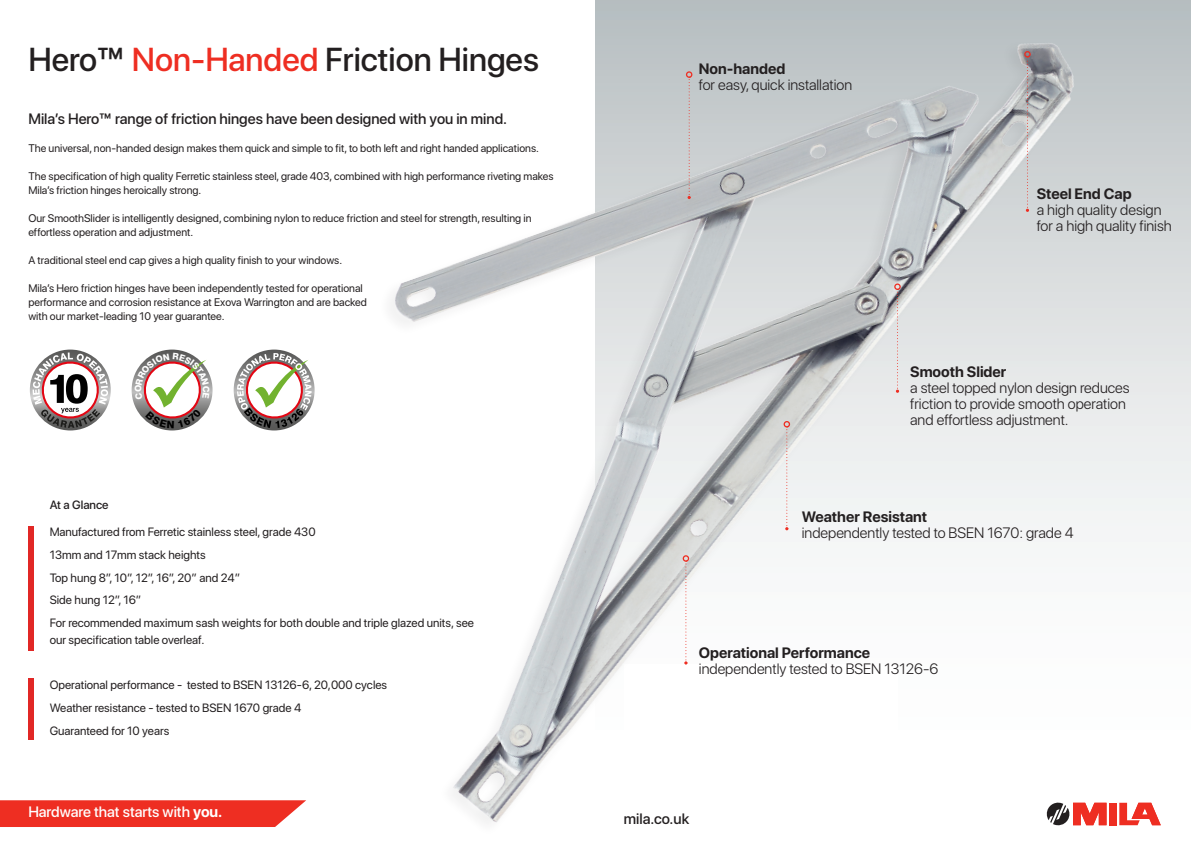
<style>
.page{position:relative;width:1191px;height:842px;background:#fff}
.page>*{position:absolute;margin:0;border:0;box-sizing:border-box;transform-origin:0 0}
.t1{font:500 33px "SF Pro Display";color:#231f20}
.Product_Header{font:300 15px/16px "SF Pro Display";color:#231f20}
.t2{font:500 15px "SF Pro Display";color:#231f20}
.t3{font:500 15px "SF Pro Display";color:#fff}
.t4{font:12px/17px "SF Pro Display";color:#231f20}
.t5{font:500 12px "SF Pro Display";color:#231f20}
.t6{font:11px/14px "SF Pro Display";color:#231f20}
.s1{color:#ee2e22}
.s2{font-weight:700}
</style>
<div class="page">
<div style="left:0;top:800px;width:206px;height:27px;background:#ee2e22"></div>
<div style="left:28px;top:526px;width:6px;height:125px;background:#e12725"></div>
<div style="left:28px;top:678px;width:6px;height:61px;background:#e12725"></div>
<svg style="left:30px;top:350px;width:81px;height:80px"></svg>
<svg style="left:33px;top:352px;width:75px;height:76px"></svg>
<svg style="left:132px;top:350px;width:80px;height:80px"></svg>
<img style="left:206px;top:0;width:985px;height:827px">
<svg style="left:1025px;top:58px;width:4px;height:154px"></svg>
<div style="left:1024px;top:51px;width:6px;height:7px;border:1px solid #ee2e22;border-radius:50%"></div>
<svg style="left:896px;top:290px;width:3px;height:103px"></svg>
<div style="left:894px;top:283px;width:6px;height:7px;border:1px solid #ee2e22;border-radius:50%"></div>
<svg style="left:687px;top:78px;width:4px;height:121px"></svg>
<div style="left:686px;top:71px;width:6px;height:7px;border:1px solid #ee2e22;border-radius:50%"></div>
<svg style="left:785px;top:427px;width:3px;height:103px"></svg>
<div style="left:783px;top:421px;width:7px;height:6px;border:1px solid #ee2e22;border-radius:50%"></div>
<svg style="left:684px;top:562px;width:3px;height:102px"></svg>
<div style="left:682px;top:555px;width:7px;height:7px;border:1px solid #ee2e22;border-radius:50%"></div>
<svg style="left:135px;top:353px;width:75px;height:75px"></svg>
<p class="t1" style="left:28px;top:36px;width:512px">Hero™ <span class="s1">Non-Handed</span> Friction Hinges</p>
<p class="t2" style="left:28px;top:108px;width:480px">Mila’s Hero™ range of friction hinges have been designed with you in mind.</p>
<p class="t6" style="left:28px;top:141px;width:512px">The universal, non-handed design makes them quick and simple to fit, to both left and right handed applications.</p>
<p class="t6" style="left:28px;top:169px;width:527px">The specification of high quality Ferretic stainless steel, grade 403, combined with high performance riveting makes<br>Mila’s friction hinges heroically strong.</p>
<p class="t6" style="left:28px;top:211px;width:504px">Our SmoothSlider is intelligently designed, combining nylon to reduce friction and steel for strength, resulting in effortless operation and adjustment.</p>
<p class="t6" style="left:28px;top:253px;width:315px">A traditional steel end cap gives a high quality finish to your windows.</p>
<p class="t6" style="left:28px;top:281px;width:340px">Mila’s Hero friction hinges have been independently tested for operational performance and corrosion resistance at Exova Warrington and are backed with our market-leading 10 year guarantee.</p>
<p class="t5" style="left:50px;top:496px;width:60px">At a Glance</p>
<p class="t4" style="left:50px;top:523px;width:267px">Manufactured from Ferretic stainless steel, grade 430</p>
<p class="t4" style="left:50px;top:546px;width:157px">13mm and 17mm stack heights</p>
<p class="t4" style="left:50px;top:568px;width:192px">Top hung 8”, 10”, 12”, 16”, 20” and 24”</p>
<p class="t4" style="left:50px;top:591px;width:93px">Side hung 12”, 16”</p>
<p class="t4" style="left:50px;top:614px;width:426px">For recommended maximum sash weights for both double and triple glazed units, see our specification table overleaf.</p>
<p class="t4" style="left:50px;top:676px;width:339px">Operational performance - tested to BSEN 13126-6, 20,000 cycles</p>
<p class="t4" style="left:50px;top:699px;width:253px">Weather resistance - tested to BSEN 1670 grade 4</p>
<p class="t4" style="left:50px;top:721px;width:121px">Guaranteed for 10 years</p>
<p class="t3" style="left:28px;top:801px;width:195px">Hardware that starts with <span class="s2">you.</span></p>
<p class="Product_Header" style="left:699px;top:60px;width:155px"><span class="s2">Non-handed<br></span>for easy, quick installation</p>
<p class="Product_Header" style="left:1036px;top:185px;width:137px"><span class="s2">Steel End Cap<br></span>a high quality design for a high quality finish</p>
<p class="Product_Header" style="left:910px;top:363px;width:221px"><span class="s2">Smooth Slider<br></span>a steel topped nylon design reduces friction to provide smooth operation and effortless adjustment.</p>
<p class="Product_Header" style="left:802px;top:508px;width:273px"><span class="s2">Weather Resistant<br></span>independently tested to BSEN 1670: grade 4</p>
<p class="Product_Header" style="left:699px;top:644px;width:241px"><span class="s2">Operational Performance </span>independently tested to BSEN 13126-6</p>
<p class="t2" style="left:624px;top:808px;width:67px">mila.co.uk</p>
</div>
